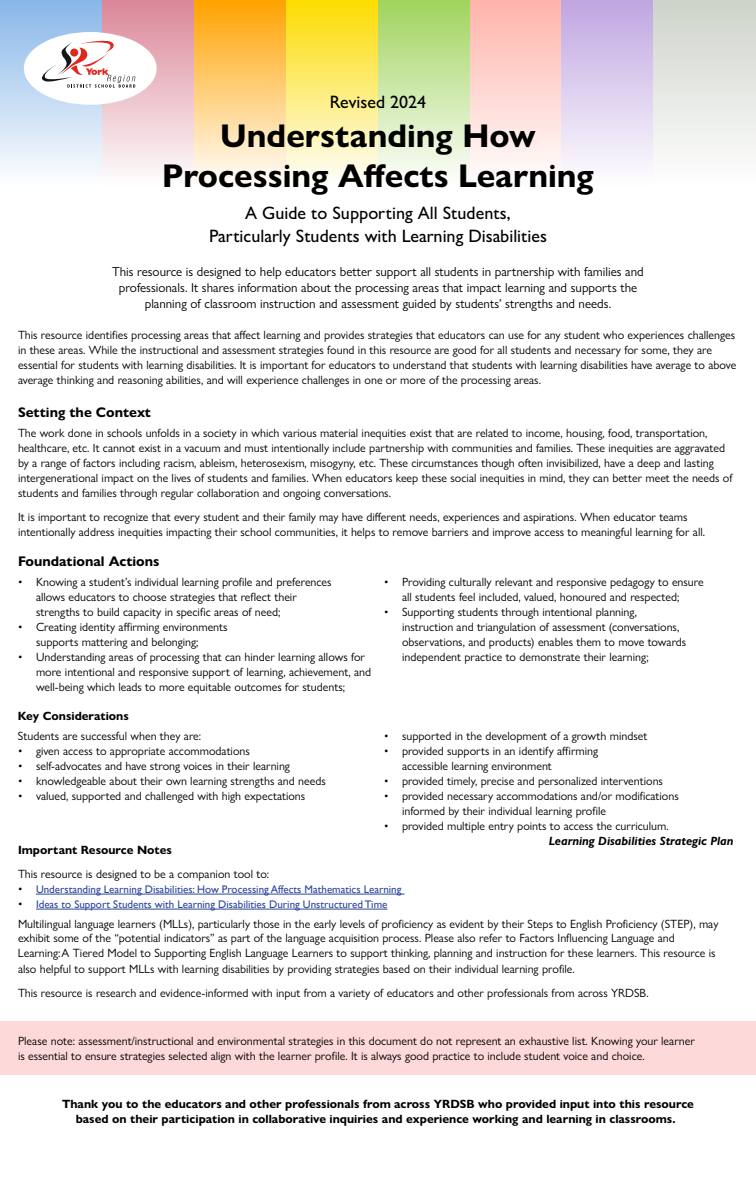
<style>
.page{position:relative;width:756px;height:1188px;background:#fff}
.page>*{position:absolute;margin:0;border:0;box-sizing:border-box;transform-origin:0 0}
.t1{font:700 33px/39.6px "Gill Sans Nova";color:#000;text-align:center}
.Subtitle{font:500 18px/23px "Gill Sans Nova";color:#000;text-align:center}
.Heading_2{font:700 14px "Gill Sans Nova";color:#000}
.t2{font:13px/16px "Gill Sans Nova";color:#000;text-align:center}
.Body{font:12px/15px "Gill Sans Nova";color:#000}
.Body-2{font:700 12px/15px "Gill Sans Nova";color:#000;text-align:center}
.Body_List{font:12px "Gill Sans Nova";color:#000}
.Body_List-2{font:italic 700 12px "Gill Sans Nova";color:#000}
.t3{font:11px "Gill Sans";color:#2d469d}
.s1{font-family:"Gill Sans Nova";font-size:12px;color:#000}
</style>
<div class="page">
<div style="left:0;top:0;width:103px;height:185px;background:linear-gradient(to bottom,#88b7e9,#fdfdfe)"></div>
<div style="left:194px;top:0;width:92px;height:185px;background:linear-gradient(to bottom,#ffa200,#fffdfb)"></div>
<div style="left:470px;top:0;width:92px;height:185px;background:linear-gradient(to bottom,#ffb3aa,#fffefd)"></div>
<div style="left:378px;top:0;width:92px;height:185px;background:linear-gradient(to bottom,#9fd35d,#fdfefc)"></div>
<div style="left:286px;top:0;width:92px;height:185px;background:linear-gradient(to bottom,#fddc00,#fefefb)"></div>
<div style="left:562px;top:0;width:91px;height:185px;background:linear-gradient(to bottom,#bfa5e0,#fefdfe)"></div>
<div style="left:653px;top:0;width:103px;height:185px;background:linear-gradient(to bottom,#cdd3c9,#fefefe)"></div>
<div style="left:103px;top:0;width:91px;height:185px;background:linear-gradient(to bottom,#db8698,#fefdfd)"></div>
<div style="left:0;top:1021px;width:756px;height:54px;background:#fdd9d9"></div>
<hr style="left:36px;top:894px;width:369px;height:1px;background:#2d469d">
<hr style="left:36px;top:909px;width:351px;height:1px;background:#2d469d">
<div style="left:24px;top:32px;width:133px;height:73px;background:#fff;border-radius:50%"></div>
<svg style="left:40px;top:40px;width:96px;height:48px"></svg>
<p class="Subtitle" style="left:330px;top:90px;width:98px">Revised 2024</p>
<p class="t1" style="left:162px;top:116px;width:433px">Understanding How<br>Processing Affects Learning</p>
<p class="Subtitle" style="left:209px;top:201px;width:339px">A Guide to Supporting All Students,<br>Particularly Students with Learning Disabilities</p>
<p class="t2" style="left:112px;top:263px;width:533px">This resource is designed to help educators better support all students in partnership with families and professionals. It shares information about the processing areas that impact learning and supports the planning of classroom instruction and assessment guided by students’ strengths and needs.</p>
<p class="Body" style="left:18px;top:328px;width:720px">This resource identifies processing areas that affect learning and provides strategies that educators can use for any student who experiences challenges in these areas. While the instructional and assessment strategies found in this resource are good for all students and necessary for some, they are essential for students with learning disabilities. It is important for educators to understand that students with learning disabilities have average to above average thinking and reasoning abilities, and will experience challenges in one or more of the processing areas.</p>
<p class="Heading_2" style="left:18px;top:404px;width:134px">Setting the Context</p>
<p class="Body" style="left:18px;top:425px;width:716px">The work done in schools unfolds in a society in which various material inequities exist that are related to income, housing, food, transportation, healthcare, etc. It cannot exist in a vacuum and must intentionally include partnership with communities and families. These inequities are aggravated by a range of factors including racism, ableism, heterosexism, misogyny, etc. These circumstances though often invisibilized, have a deep and lasting intergenerational impact on the lives of students and families. When educators keep these social inequities in mind, they can better meet the needs of students and families through regular collaboration and ongoing conversations.</p>
<p class="Body" style="left:18px;top:509px;width:689px">It is important to recognize that every student and their family may have different needs, experiences and aspirations. When educator teams intentionally address inequities impacting their school communities, it helps to remove barriers and improve access to meaningful learning for all.</p>
<p class="Heading_2" style="left:18px;top:553px;width:143px">Foundational Actions</p>
<p class="Body" style="left:36px;top:574px;width:297px;text-indent:-18px">• Knowing a student’s individual learning profile and preferences allows educators to choose strategies that reflect their strengths to build capacity in specific areas of need;</p>
<p class="Body" style="left:36px;top:619px;width:193px;text-indent:-18px">• Creating identity affirming environments supports mattering and belonging;</p>
<p class="Body" style="left:36px;top:649px;width:337px;text-indent:-18px">• Understanding areas of processing that can hinder learning allows for more intentional and responsive support of learning, achievement, and well-being which leads to more equitable outcomes for students;</p>
<p class="Body" style="left:384px;top:574px;width:321px;text-align:center">• Providing culturally relevant and responsive pedagogy to ensure all students feel included, valued, honoured and respected;</p>
<p class="Body" style="left:402px;top:604px;width:286px;text-indent:-18px">• Supporting students through intentional planning, instruction and triangulation of assessment (conversations, observations, and products) enables them to move towards independent practice to demonstrate their learning;</p>
<p class="Body-2" style="left:18px;top:709px;width:112px">Key Considerations</p>
<p class="Body_List" style="left:18px;top:728px;width:185px">Students are successful when they are:</p>
<p class="Body" style="left:18px;top:743px;width:233px">• given access to appropriate accommodations</p>
<p class="Body" style="left:18px;top:758px;width:273px">• self-advocates and have strong voices in their learning</p>
<p class="Body" style="left:18px;top:773px;width:309px">• knowledgeable about their own learning strengths and needs</p>
<p class="Body" style="left:18px;top:788px;width:289px">• valued, supported and challenged with high expectations</p>
<p class="Body" style="left:384px;top:728px;width:265px">• supported in the development of a growth mindset</p>
<p class="Body" style="left:402px;top:743px;width:198px;text-indent:-18px">• provided supports in an identify affirming accessible learning environment</p>
<p class="Body" style="left:384px;top:773px;width:281px">• provided timely, precise and personalized interventions</p>
<p class="Body" style="left:402px;top:788px;width:278px;text-indent:-18px">• provided necessary accommodations and/or modifications informed by their individual learning profile</p>
<p class="Body" style="left:384px;top:818px;width:286px">• provided multiple entry points to access the curriculum.</p>
<p class="Body_List-2" style="left:549px;top:833px;width:186px">Learning Disabilities Strategic Plan</p>
<p class="Body-2" style="left:18px;top:843px;width:155px">Important Resource Notes</p>
<p class="Body" style="left:18px;top:867px;width:253px">This resource is designed to be a companion tool to:</p>
<p class="t3" style="left:18px;top:883px;width:385px"><span class="s1">•</span> Understanding Learning Disabilities: How Processing Affects Mathematics Learning</p>
<p class="t3" style="left:18px;top:898px;width:371px"><span class="s1">•</span> Ideas to Support Students with Learning Disabilities During Unstructured Time</p>
<p class="Body" style="left:18px;top:916px;width:702px">Multilingual language learners (MLLs), particularly those in the early levels of proficiency as evident by their Steps to English Proficiency (STEP), may exhibit some of the “potential indicators” as part of the language acquisition process. Please also refer to Factors Influencing Language and Learning: A Tiered Model to Supporting English Language Learners to support thinking, planning and instruction for these learners. This resource is also helpful to support MLLs with learning disabilities by providing strategies based on their individual learning profile.</p>
<p class="Body" style="left:18px;top:985px;width:632px">This resource is research and evidence-informed with input from a variety of educators and other professionals from across YRDSB.</p>
<p class="Body" style="left:18px;top:1033px;width:678px">Please note: assessment/instructional and environmental strategies in this document do not represent an exhaustive list. Knowing your learner is essential to ensure strategies selected align with the learner profile. It is always good practice to include student voice and choice.</p>
<p class="Body-2" style="left:62px;top:1096px;width:633px">Thank you to the educators and other professionals from across YRDSB who provided input into this resource based on their participation in collaborative inquiries and experience working and learning in classrooms.</p>
</div>
